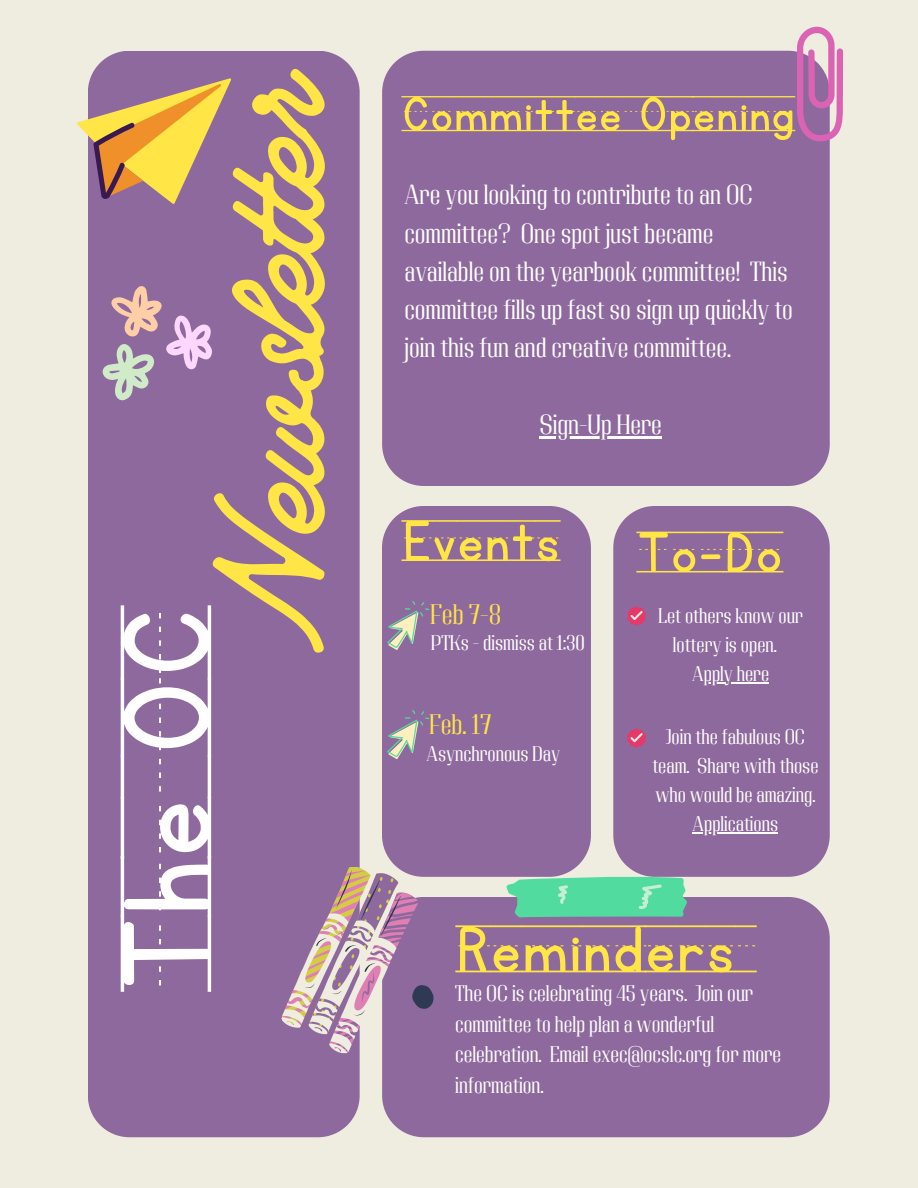
<style>
.page{position:relative;width:918px;height:1188px;background:#efece0}
.page>*{position:absolute;margin:0;border:0;box-sizing:border-box;transform-origin:0 0}
.t1{font:163.8px "Campground";color:#ffe545}
.t2{font:142.05px "KG Primary Penmanship Lined";color:#fff}
.t3{font:73.8px "KG Primary Penmanship Lined";color:#ffe545}
.t4{font:64.2px "KG Primary Penmanship Lined";color:#ffe545}
.t5{font:55.2px "KG Primary Penmanship Lined";color:#ffe545}
.t6{font:28.2px "Adirek Serif 400";color:#ffe545}
.t7{font:27.75px/38.2px "Adirek Serif 400";color:#fff}
.t8{font:22.65px/30.8px "Adirek Serif 400";color:#fff}
.t9{font:21.15px/29.2px "Adirek Serif 400";color:#fff;text-align:center}
</style>
<div class="page">
<div style="left:88px;top:51px;width:272px;height:1086px;background:#8e699d"></div>
<div style="left:382px;top:51px;width:448px;height:435px;background:#8e699d"></div>
<div style="left:382px;top:506px;width:209px;height:370px;background:#8e699d"></div>
<div style="left:613px;top:506px;width:217px;height:370px;background:#8e699d"></div>
<div style="left:382px;top:897px;width:448px;height:240px;background:#8e699d"></div>
<svg style="left:627px;top:729px;width:19px;height:19px"></svg>
<svg style="left:627px;top:606px;width:19px;height:19px"></svg>
<svg style="left:94px;top:280px;width:130px;height:124px"></svg>
<svg style="left:277px;top:866px;width:157px;height:189px"></svg>
<svg style="left:387px;top:601px;width:42px;height:49px"></svg>
<svg style="left:387px;top:710px;width:42px;height:49px"></svg>
<svg style="left:797px;top:27px;width:46px;height:114px"></svg>
<svg style="left:77px;top:78px;width:154px;height:126px"></svg>
<svg style="left:506px;top:875px;width:181px;height:42px"></svg>
<hr style="left:539px;top:436px;width:123px;height:2px;background:#fff">
<hr style="left:704px;top:682px;width:65px;height:2px;background:#fff">
<hr style="left:693px;top:832px;width:85px;height:2px;background:#fff">
<h1 class="t1" style="left:161px;top:655px;width:588px;rotate:-90deg">Newsletter</h1>
<h2 class="t2" style="left:99px;top:992px;width:388px;rotate:-90deg">THE OC</h2>
<h3 class="t5" style="left:402px;top:88px;width:395px">COMMITTEE OPENING</h3>
<p class="t7" style="left:405px;top:176px;width:390px">Are you looking to contribute to an OC committee? One spot just became available on the yearbook committee! This committee fills up fast so sign up quickly to join this fun and creative committee.</p>
<p class="t7" style="left:539px;top:405px;width:124px">Sign-Up Here</p>
<h3 class="t4" style="left:402px;top:510px;width:383px">EVENTS TO-DO</h3>
<p class="t6" style="left:431px;top:597px;width:72px">Feb 7-8</p>
<p class="t9" style="left:659px;top:601px;width:146px">Let others know our lottery is open.<br>Apply here</p>
<p class="t9" style="left:431px;top:628px;width:155px">PTKs - dismiss at 1:30</p>
<p class="t6" style="left:429px;top:708px;width:64px">Feb. 17</p>
<p class="t9" style="left:427px;top:739px;width:135px">Asynchronous Day</p>
<p class="t9" style="left:652px;top:722px;width:168px">Join the fabulous OC team. Share with those who would be amazing.<br>Applications</p>
<h3 class="t3" style="left:455px;top:914px;width:281px">REMINDERS</h3>
<p class="t8" style="left:455px;top:978px;width:328px">The OC is celebrating 45 years. Join our committee to help plan a wonderful celebration. Email exec@ocslc.org for more information.</p>
</div>
